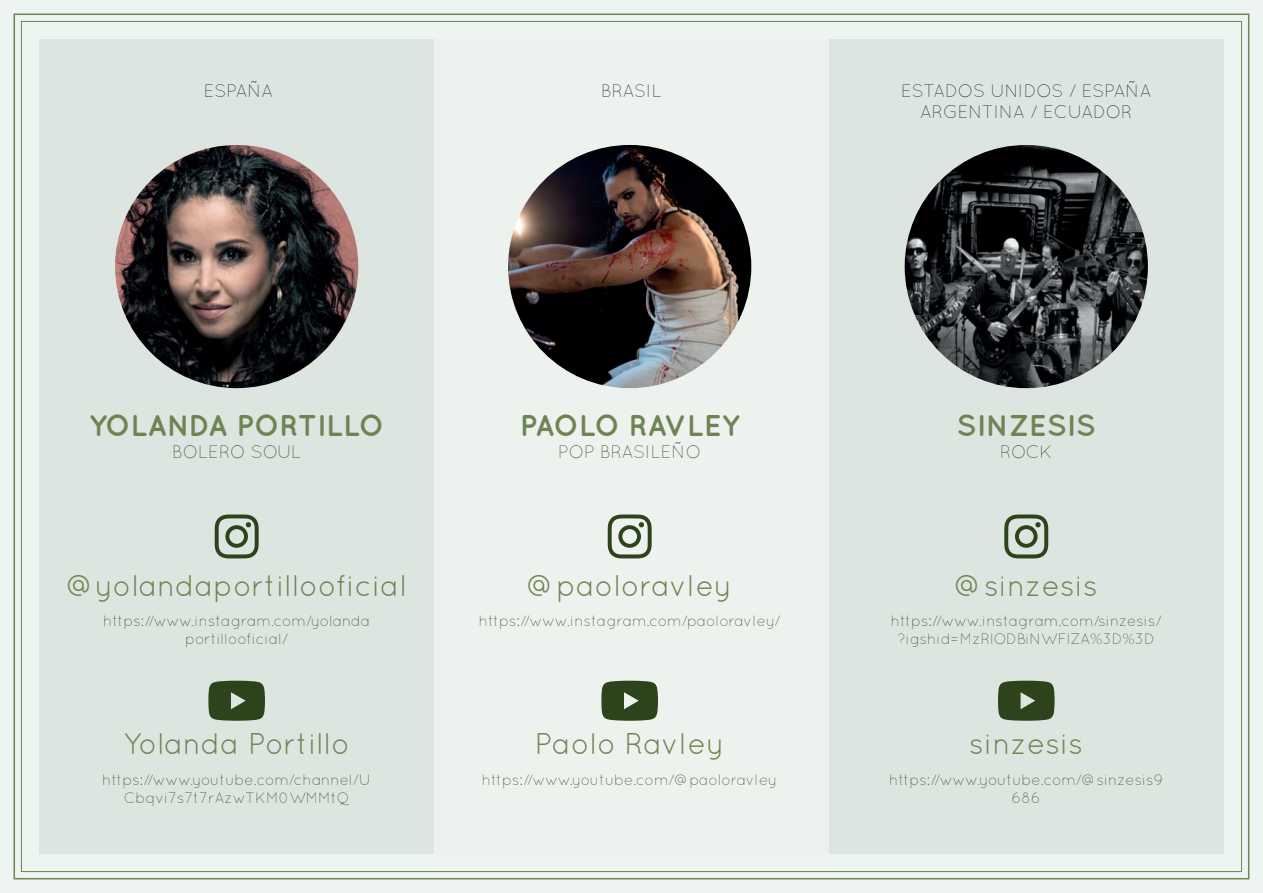
<style>
.page{position:relative;width:1263px;height:893px;background:#edf2ef}
.page>*{position:absolute;margin:0;border:0;box-sizing:border-box;transform-origin:0 0}
.t1{font:30px "Quicksand";color:#6f8453}
.t2{font:700 30px "Quicksand";color:#6f8453}
.t3{font:300 18px/21.6px "Quicksand";color:#231f20;text-align:center}
.t4{font:300 18px "Quicksand";color:#2d431b}
.t5{font:300 15px/18px "Quicksand";color:#2d431b;text-align:center}
</style>
<div class="page">
<svg style="left:608px;top:514px;width:44px;height:44px;background:#9da997"></svg>
<svg style="left:601px;top:681px;width:57px;height:40px;background:#455835"></svg>
<img style="left:508px;top:145px;width:243px;height:243px;border-radius:122px">
<div style="left:39px;top:39px;width:395px;height:815px;background:#dce5e0"></div>
<div style="left:829px;top:39px;width:395px;height:815px;background:#dce5e0"></div>
<svg style="left:1004px;top:514px;width:44px;height:44px"></svg>
<svg style="left:998px;top:681px;width:56px;height:40px;background:#405531"></svg>
<img style="left:905px;top:145px;width:243px;height:243px;border-radius:122px">
<img style="left:115px;top:145px;width:243px;height:243px;border-radius:122px">
<svg style="left:215px;top:514px;width:44px;height:44px"></svg>
<svg style="left:208px;top:681px;width:57px;height:40px;background:#425733"></svg>
<p class="t3" style="left:204px;top:80px;width:71px">ESPAÑA</p>
<p class="t3" style="left:601px;top:80px;width:62px">BRASIL</p>
<p class="t3" style="left:901px;top:80px;width:252px">ESTADOS UNIDOS / ESPAÑA<br>ARGENTINA / ECUADOR</p>
<h1 class="t2" style="left:89px;top:407px;width:297px">YOLANDA PORTILLO</h1>
<p class="t4" style="left:172px;top:441px;width:131px">BOLERO SOUL</p>
<h1 class="t1" style="left:66px;top:568px;width:342px">@yolandaportillooficial</h1>
<p class="t5" style="left:103px;top:612px;width:268px">https://www.instagram.com/yolanda portillooficial/</p>
<h1 class="t1" style="left:124px;top:727px;width:228px">Yolanda Portillo</h1>
<p class="t5" style="left:102px;top:771px;width:270px">https://www.youtube.com/channel/U<br>Cbqvi7s7t7rAzwTKM0WMMtQ</p>
<h1 class="t2" style="left:520px;top:407px;width:221px">PAOLO RAVLEY</h1>
<p class="t4" style="left:558px;top:441px;width:144px">POP BRASILEÑO</p>
<h1 class="t1" style="left:527px;top:568px;width:207px">@paoloravley</h1>
<p class="t5" style="left:479px;top:612px;width:303px">https://www.instagram.com/paoloravley/</p>
<h1 class="t1" style="left:535px;top:727px;width:191px">Paolo Ravley</h1>
<p class="t5" style="left:482px;top:771px;width:297px">https://www.youtube.com/@paoloravley</p>
<h1 class="t2" style="left:957px;top:407px;width:141px">SINZESIS</h1>
<p class="t4" style="left:1000px;top:441px;width:54px">ROCK</p>
<h1 class="t1" style="left:954px;top:568px;width:145px">@sinzesis</h1>
<p class="t5" style="left:891px;top:612px;width:272px">https://www.instagram.com/sinzesis/ ?igshid=MzRlODBiNWFlZA%3D%3D</p>
<h1 class="t1" style="left:969px;top:727px;width:115px">sinzesis</h1>
<p class="t5" style="left:889px;top:771px;width:275px">https://www.youtube.com/@sinzesis9<br>686</p>
</div>
